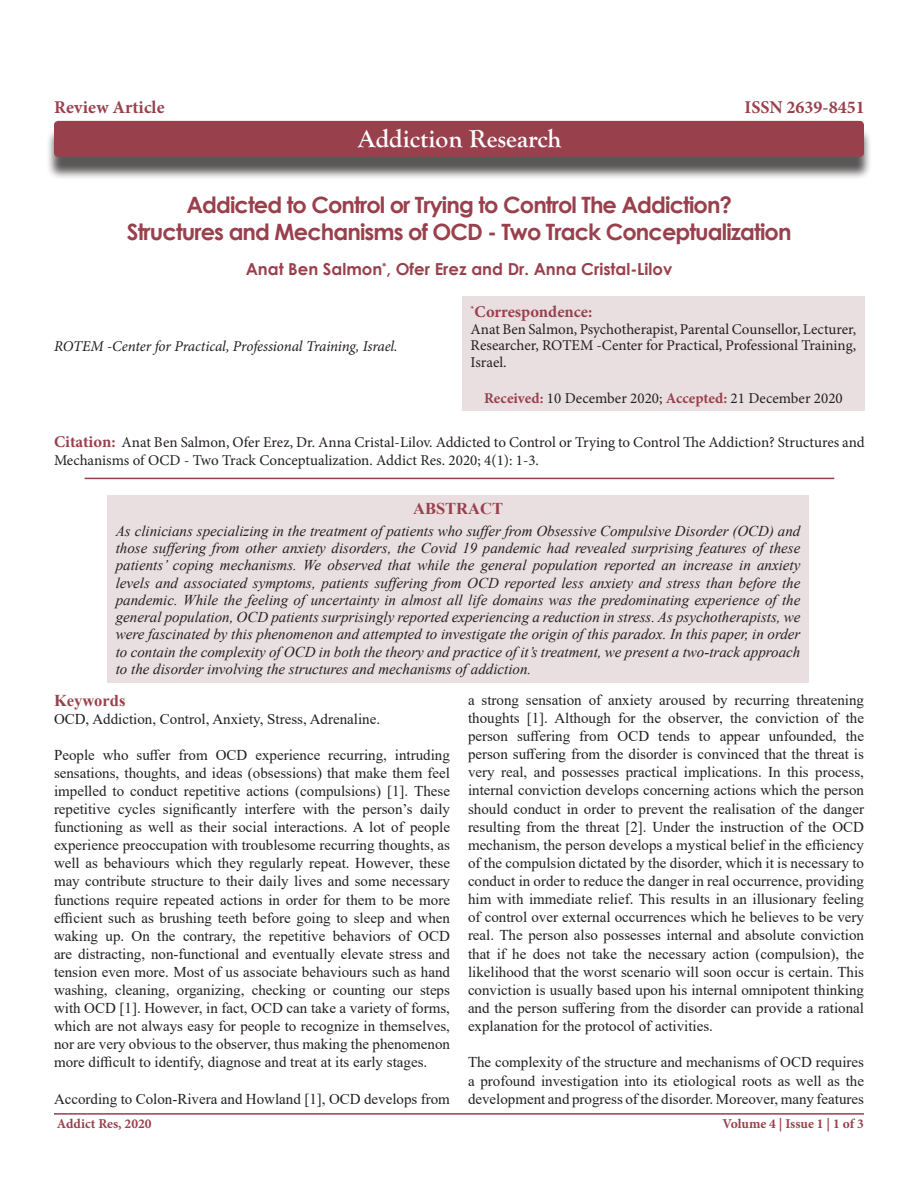
<style>
.page{position:relative;width:918px;height:1188px;background:#fff}
.page>*{position:absolute;margin:0;border:0;box-sizing:border-box;transform-origin:0 0}
.t1{font:700 25.5px "Goudy Old Style T";color:#fff}
.t2{font:700 22.5px "Century Gothic";letter-spacing:-.04em;color:#99404d}
.t3{font:700 18px "Minion Pro";color:#99404d}
.t4{font:700 16.5px "Century Gothic";color:#99404d}
.t5{font:700 16.5px "Times New Roman";color:#99404d}
.t6{font:700 16.5px "Minion Pro";color:#99404d}
.t7{font:15px/18.1px "Times New Roman";color:#231f20;text-align:justify}
.t8{font:italic 15px/17.2px "Times New Roman";color:#231f20;text-align:justify}
.t9{font:15px/16.5px "Minion Pro";color:#231f20}
.t10{font:italic 15px "Minion Pro";letter-spacing:-.01em;color:#231f20}
.t11{font:700 13.5px "Minion Pro";color:#99404d}
.s1{font-weight:700;color:#99404d}
.s2{font-weight:700;font-size:16.5px;color:#99404d}
</style>
<div class="page">
<hr style="left:54px;top:1113px;width:810px;height:2px;background:#99404d">
<div style="left:46px;top:128px;width:826px;height:52px;background:#231f20;opacity:.75"></div>
<div style="left:54px;top:121px;width:810px;height:36px;background:#99404d;border-radius:4px"></div>
<hr style="left:85px;top:478px;width:749px;height:1px;background:#99404d">
<div style="left:107px;top:495px;width:702px;height:187px;background:#eadfe0"></div>
<div style="left:462px;top:297px;width:403px;height:114px;background:#eadfe0"></div>
<p class="t3" style="left:54px;top:95px;width:112px">Review Article</p>
<p class="t3" style="left:745px;top:95px;width:122px">ISSN 2639-8451</p>
<p class="t1" style="left:358px;top:124px;width:205px">Addiction Research</p>
<p class="t2" style="left:186px;top:188px;width:547px">Addicted to Control or Trying to Control The Addiction?</p>
<p class="t2" style="left:127px;top:215px;width:666px">Structures and Mechanisms of OCD - Two Track Conceptualization</p>
<p class="t4" style="left:246px;top:257px;width:428px">Anat Ben Salmon<sup>*</sup>, Ofer Erez and Dr. Anna Cristal-Lilov</p>
<p class="t10" style="left:54px;top:336px;width:345px">ROTEM -Center for Practical, Professional Training, Israel.</p>
<p class="t6" style="left:471px;top:300px;width:123px"><sup>*</sup>Correspondence:</p>
<p class="t9" style="left:471px;top:321px;width:387px;text-align:justify">Anat Ben Salmon, Psychotherapist, Parental Counsellor, Lecturer, Researcher, ROTEM -Center for Practical, Professional Training, Israel.</p>
<p class="t9" style="left:484px;top:390px;width:360px"><span class="s1">Received:</span> 10 December 2020; <span class="s1">Accepted:</span> 21 December 2020</p>
<p class="t9" style="left:54px;top:434px;width:812px;line-height:18px"><span class="s2">Citation:</span> Anat Ben Salmon, Ofer Erez, Dr. Anna Cristal-Lilov. Addicted to Control or Trying to Control The Addiction? Structures and<br>Mechanisms of OCD - Two Track Conceptualization. Addict Res. 2020; 4(1): 1-3.</p>
<p class="t5" style="left:413px;top:497px;width:91px">ABSTRACT</p>
<p class="t8" style="left:116px;top:522px;width:686px">As clinicians specializing in the treatment of patients who suffer from Obsessive Compulsive Disorder (OCD) and those suffering from other anxiety disorders, the Covid 19 pandemic had revealed surprising features of these patients’ coping mechanisms. We observed that while the general population reported an increase in anxiety levels and associated symptoms, patients suffering from OCD reported less anxiety and stress than before the pandemic. While the feeling of uncertainty in almost all life domains was the predominating experience of the general population, OCD patients surprisingly reported experiencing a reduction in stress. As psychotherapists, we were fascinated by this phenomenon and attempted to investigate the origin of this paradox. In this paper, in order to contain the complexity of OCD in both the theory and practice of it’s treatment, we present a two-track approach to the disorder involving the structures and mechanisms of addiction.</p>
<p class="t5" style="left:54px;top:688px;width:73px">Keywords</p>
<p class="t7" style="left:54px;top:709px;width:328px">OCD, Addiction, Control, Anxiety, Stress, Adrenaline.</p>
<p class="t7" style="left:54px;top:745px;width:398px">People who suffer from OCD experience recurring, intruding sensations, thoughts, and ideas (obsessions) that make them feel impelled to conduct repetitive actions (compulsions) [1]. These repetitive cycles significantly interfere with the person’s daily functioning as well as their social interactions. A lot of people experience preoccupation with troublesome recurring thoughts, as well as behaviours which they regularly repeat. However, these may contribute structure to their daily lives and some necessary functions require repeated actions in order for them to be more efficient such as brushing teeth before going to sleep and when waking up. On the contrary, the repetitive behaviors of OCD are distracting, non-functional and eventually elevate stress and tension even more. Most of us associate behaviours such as hand washing, cleaning, organizing, checking or counting our steps with OCD [1]. However, in fact, OCD can take a variety of forms, which are not always easy for people to recognize in themselves, nor are very obvious to the observer, thus making the phenomenon more difficult to identify, diagnose and treat at its early stages.</p>
<p class="t7" style="left:54px;top:1089px;width:398px">According to Colon-Rivera and Howland [1], OCD develops from</p>
<p class="t7" style="left:468px;top:690px;width:398px">a strong sensation of anxiety aroused by recurring threatening thoughts [1]. Although for the observer, the conviction of the person suffering from OCD tends to appear unfounded, the person suffering from the disorder is convinced that the threat is very real, and possesses practical implications. In this process, internal conviction develops concerning actions which the person should conduct in order to prevent the realisation of the danger resulting from the threat [2]. Under the instruction of the OCD mechanism, the person develops a mystical belief in the efficiency of the compulsion dictated by the disorder, which it is necessary to conduct in order to reduce the danger in real occurrence, providing him with immediate relief. This results in an illusionary feeling of control over external occurrences which he believes to be very real. The person also possesses internal and absolute conviction that if he does not take the necessary action (compulsion), the likelihood that the worst scenario will soon occur is certain. This conviction is usually based upon his internal omnipotent thinking and the person suffering from the disorder can provide a rational explanation for the protocol of activities.</p>
<p class="t7" style="left:468px;top:1053px;width:398px">The complexity of the structure and mechanisms of OCD requires a profound investigation into its etiological roots as well as the development and progress of the disorder. Moreover, many features</p>
<p class="t11" style="left:57px;top:1114px;width:96px">Addict Res, 2020</p>
<p class="t11" style="left:722px;top:1115px;width:143px">Volume 4 | Issue 1 | 1 of 3</p>
</div>
